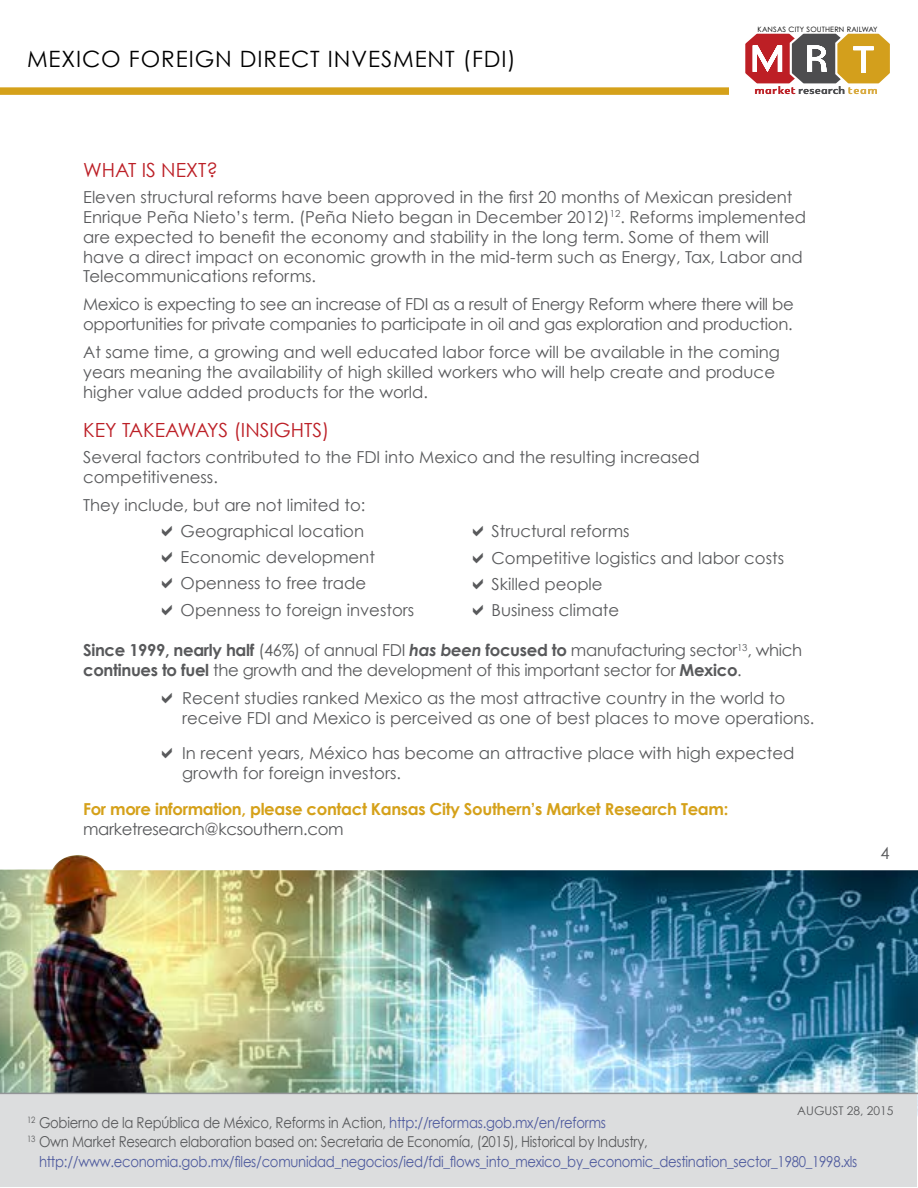
<style>
.page{position:relative;width:918px;height:1188px;background:#fff}
.page>*{position:absolute;margin:0;border:0;box-sizing:border-box;transform-origin:0 0}
.t1{font:700 55.05px "Glametrix";color:#fff}
.t2{font:22.5px "Century Gothic";letter-spacing:.04em;color:#000}
.t3{font:19.5px "Century Gothic";color:#bc1f26}
.t4{font:16.5px/19.8px "Century Gothic";color:#58595b}
.t5{font:16.5px/19.8px "Century Gothic";letter-spacing:-.02em;color:#58595b}
.t6{font:700 16.5px "Century Gothic";letter-spacing:-.02em;color:#d5a11a}
.t7{font:15px "Century Gothic";letter-spacing:-.02em;color:#58595b;scale:.88 1}
.t8{font:15px "Century Gothic";letter-spacing:-.02em;color:#4f5b9e;scale:.88 1}
.t9{font:700 14.7px "Glametrix";letter-spacing:.04em;color:#4d4d4f}
.t10{font:12px "Century Gothic";color:#58595b}
.t11{font:7.35px "Century Gothic";letter-spacing:.02em;color:#000}
.s1{color:#bd1f25}
.s2{color:#d9aa3f}
.s3{font-weight:700}
.s4{font-weight:700;font-style:italic}
.s5{color:#4f5b9e}
</style>
<div class="page">
<img style="left:0;top:855px;width:918px;height:261px">
<div style="left:1px;top:1094px;width:916px;height:93px;background:#dcddde"></div>
<div style="left:0;top:87px;width:729px;height:8px;background:#d5a11a"></div>
<hr style="left:0;top:1093px;width:918px;height:1px;background:#939598">
<svg style="left:745px;top:33px;width:145px;height:51px;background:#ab6c45"></svg>
<h2 class="t2" style="left:27px;top:45px;width:490px">MEXICO FOREIGN DIRECT INVESMENT (FDI)</h2>
<p class="t11" style="left:758px;top:25px;width:121px">KANSAS CITY SOUTHERN RAILWAY</p>
<h1 class="t1" style="left:750px;top:32px;width:126px">MRT</h1>
<p class="t9" style="left:755px;top:83px;width:124px"><span class="s1">market</span> research <span class="s2">team</span></p>
<p class="t3" style="left:83px;top:158px;width:136px">WHAT IS NEXT?</p>
<p class="t4" style="left:83px;top:187px;width:724px">Eleven structural reforms have been approved in the first 20 months of Mexican president Enrique Peña Nieto’s term. (Peña Nieto began in December 2012)<sup>12</sup>. Reforms implemented are expected to benefit the economy and stability in the long term. Some of them will have a direct impact on economic growth in the mid-term such as Energy, Tax, Labor and Telecommunications reforms.</p>
<p class="t5" style="left:83px;top:294px;width:712px">Mexico is expecting to see an increase of FDI as a result of Energy Reform where there will be opportunities for private companies to participate in oil and gas exploration and production.</p>
<p class="t4" style="left:83px;top:342px;width:698px">At same time, a growing and well educated labor force will be available in the coming years meaning the availability of high skilled workers who will help create and produce higher value added products for the world.</p>
<p class="t3" style="left:83px;top:418px;width:248px">KEY TAKEAWAYS (INSIGHTS)</p>
<p class="t4" style="left:83px;top:447px;width:618px">Several factors contributed to the FDI into Mexico and the resulting increased competitiveness.</p>
<p class="t4" style="left:181px;top:492px;width:235px;line-height:26.1px;text-indent:-98px">They include, but are not limited to:<br>Geographical location<br>Economic development<br>Openness to free trade<br>Openness to foreign investors</p>
<p class="t5" style="left:83px;top:640px;width:721px"><span class="s3">Since 1999, nearly half</span> (46%) of annual FDI <span class="s4">has been</span> <span class="s3">focused to</span> manufacturing sector<sup>13</sup>, which <span class="s3">continues to fuel</span> the growth and the development of this important sector for <span class="s3">Mexico</span>.</p>
<p class="t4" style="left:182px;top:688px;width:634px">Recent studies ranked Mexico as the most attractive country in the world to receive FDI and Mexico is perceived as one of best places to move operations.</p>
<p class="t4" style="left:182px;top:743px;width:614px">In recent years, México has become an attractive place with high expected growth for foreign investors.</p>
<p class="t4" style="left:492px;top:518px;width:294px;line-height:26.1px">Structural reforms<br>Competitive logistics and labor costs<br>Skilled people<br>Business climate</p>
<p class="t6" style="left:83px;top:799px;width:647px">For more information, please contact Kansas City Southern’s Market Research Team:</p>
<p class="t5" style="left:83px;top:819px;width:262px">marketresearch@kcsouthern.com</p>
<p class="t4" style="left:880px;top:843px;width:11px">4</p>
<p class="t10" style="left:797px;top:1104px;width:98px">AUGUST 28, 2015</p>
<p class="t7" style="left:27px;top:1113px;width:660px"><sup>12</sup> Gobierno de la República de México, Reforms in Action, <span class="s5">http://reformas.gob.mx/en/reforms</span></p>
<p class="t7" style="left:27px;top:1133px;width:707px"><sup>13</sup> Own Market Research elaboration based on: Secretaria de Economía, (2015), Historical by Industry,</p>
<p class="t8" style="left:39px;top:1152px;width:931px">http://www.economia.gob.mx/files/comunidad_negocios/ied/fdi_flows_into_mexico_by_economic_destination_sector_1980_1998.xls</p>
</div>
